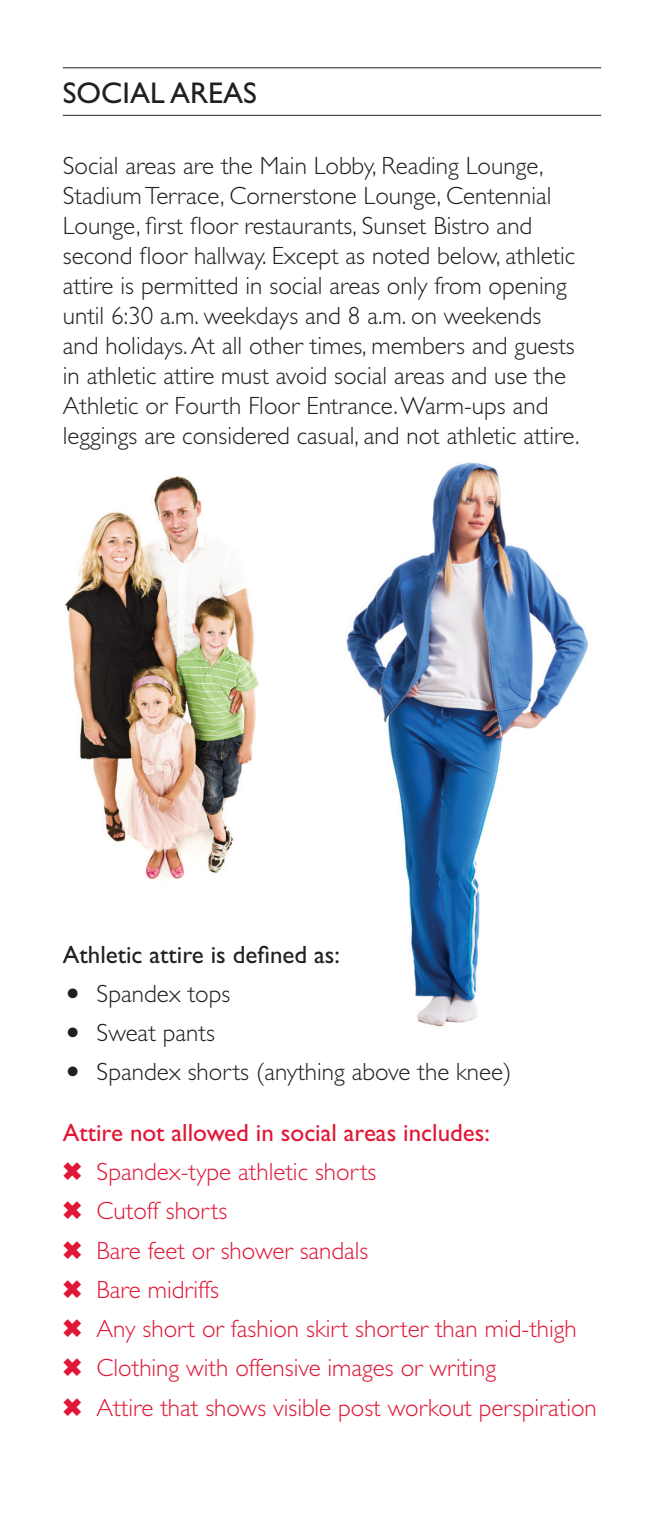
<style>
.page{position:relative;width:661px;height:1530px;background:#fff}
.page>*{position:absolute;margin:0;border:0;box-sizing:border-box;transform-origin:0 0}
.t1{font:30px "Gill Sans";color:#231f20}
.t2{font:300 25px/30px "Gill Sans";color:#231f20}
.t3{font:300 25px/39.2px "Gill Sans";color:#e01736}
.t4{font:25px "Gill Sans";color:#e01736}
.t5{font:25px "Gill Sans";color:#231f20}
.s1{font-size:40px}
</style>
<div class="page">
<img style="left:346px;top:462px;width:243px;height:565px">
<img style="left:65px;top:476px;width:194px;height:404px">
<hr style="left:63px;top:67px;width:538px;height:1px;background:#231f20">
<hr style="left:63px;top:115px;width:538px;height:1px;background:#231f20">
<p class="t1" style="left:63px;top:76px;width:196px">SOCIAL AREAS</p>
<p class="t2" style="left:63px;top:150px;width:518px">Social areas are the Main Lobby, Reading Lounge, Stadium Terrace, Cornerstone Lounge, Centennial Lounge, first floor restaurants, Sunset Bistro and second floor hallway. Except as noted below, athletic attire is permitted in social areas only from opening until 6:30 a.m. weekdays and 8 a.m. on weekends and holidays. At all other times, members and guests in athletic attire must avoid social areas and use the Athletic or Fourth Floor Entrance. Warm-ups and leggings are considered casual, and not athletic attire.</p>
<p class="t5" style="left:63px;top:940px;width:279px">Athletic attire is defined as:</p>
<p class="t2" style="left:63px;top:979px;width:169px"><span class="s1">•</span> Spandex tops</p>
<p class="t2" style="left:63px;top:1018px;width:154px"><span class="s1">•</span> Sweat pants</p>
<p class="t2" style="left:63px;top:1057px;width:450px"><span class="s1">•</span> Spandex shorts (anything above the knee)</p>
<p class="t4" style="left:63px;top:1118px;width:428px">Attire not allowed in social areas includes:</p>
<p class="t3" style="left:97px;top:1152px;width:501px">Spandex-type athletic shorts<br>Cutoff shorts<br>Bare feet or shower sandals<br>Bare midriffs<br>Any short or fashion skirt shorter than mid-thigh Clothing with offensive images or writing<br>Attire that shows visible post workout perspiration</p>
</div>
